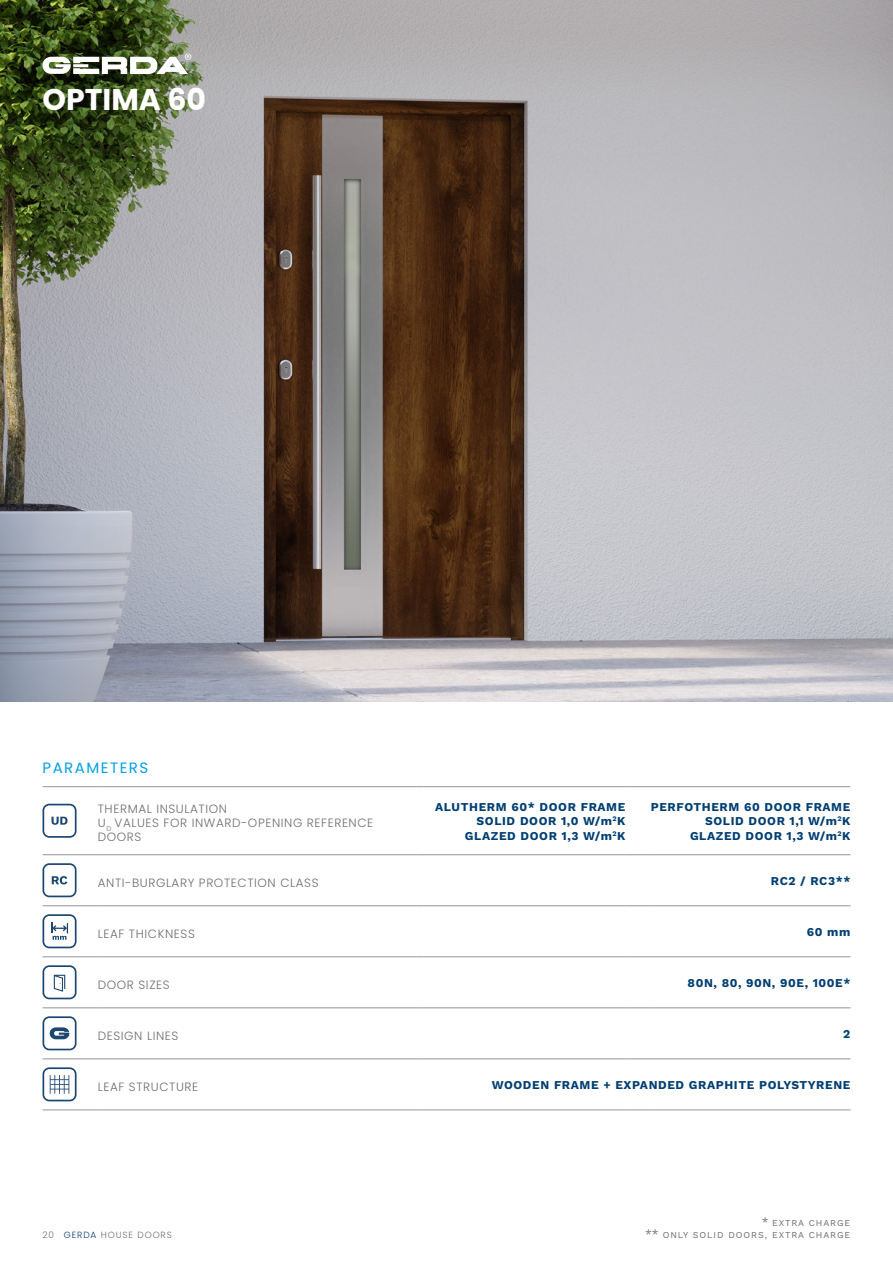
<style>
.page{position:relative;width:893px;height:1263px;background:#fff}
.page>*{position:absolute;margin:0;border:0;box-sizing:border-box;transform-origin:0 0}
.t1{font:700 30px "Poppins";color:#fff}
.t2{font:15px "Poppins";letter-spacing:.1em;color:#00a2e4}
.t3{font:700 12px/14.4px "Work Sans";letter-spacing:.05em;color:#003e72;text-align:right}
.t4{font:300 12px/14.4px "Poppins";letter-spacing:.05em;color:#6c6d70}
.t5{font:9px/12px "Work Sans";letter-spacing:.1em;color:#6c6d70;text-align:right}
.t6{font:300 9px "Poppins";letter-spacing:.1em;color:#6c6d70}
.s1{color:#003e72}
.s2{font-size:12px}
</style>
<div class="page">
<hr style="left:43px;top:786px;width:55px;height:1px;background:#939598">
<hr style="left:43px;top:854px;width:55px;height:1px;background:#939598">
<hr style="left:43px;top:905px;width:55px;height:1px;background:#939598">
<hr style="left:43px;top:1058px;width:55px;height:1px;background:#939598">
<hr style="left:43px;top:1110px;width:55px;height:1px;background:#939598">
<hr style="left:98px;top:786px;width:319px;height:1px;background:#939598">
<hr style="left:98px;top:854px;width:319px;height:1px;background:#939598">
<hr style="left:98px;top:905px;width:319px;height:1px;background:#939598">
<hr style="left:98px;top:1058px;width:319px;height:1px;background:#939598">
<hr style="left:98px;top:1110px;width:319px;height:1px;background:#939598">
<hr style="left:417px;top:905px;width:208px;height:1px;background:#939598">
<svg style="left:625px;top:905px;width:25px;height:1px"></svg>
<hr style="left:650px;top:905px;width:200px;height:1px;background:#939598">
<hr style="left:417px;top:1058px;width:208px;height:1px;background:#939598">
<svg style="left:625px;top:1058px;width:25px;height:1px"></svg>
<hr style="left:650px;top:1058px;width:200px;height:1px;background:#939598">
<hr style="left:417px;top:1110px;width:208px;height:1px;background:#939598">
<svg style="left:625px;top:1110px;width:25px;height:1px"></svg>
<hr style="left:650px;top:1110px;width:200px;height:1px;background:#939598">
<hr style="left:43px;top:956px;width:55px;height:1px;background:#939598">
<hr style="left:43px;top:1007px;width:55px;height:1px;background:#939598">
<hr style="left:98px;top:956px;width:319px;height:1px;background:#939598">
<hr style="left:98px;top:1007px;width:319px;height:1px;background:#939598">
<hr style="left:417px;top:956px;width:208px;height:1px;background:#939598">
<svg style="left:625px;top:956px;width:25px;height:1px"></svg>
<hr style="left:650px;top:956px;width:200px;height:1px;background:#939598">
<hr style="left:417px;top:786px;width:208px;height:1px;background:#939598">
<svg style="left:625px;top:786px;width:25px;height:1px"></svg>
<hr style="left:650px;top:786px;width:200px;height:1px;background:#939598">
<hr style="left:417px;top:854px;width:208px;height:1px;background:#939598">
<svg style="left:625px;top:854px;width:25px;height:1px"></svg>
<hr style="left:650px;top:854px;width:200px;height:1px;background:#939598">
<hr style="left:417px;top:1007px;width:208px;height:1px;background:#939598">
<svg style="left:625px;top:1007px;width:25px;height:1px"></svg>
<hr style="left:650px;top:1007px;width:200px;height:1px;background:#939598">
<svg style="left:43px;top:804px;width:34px;height:34px"></svg>
<svg style="left:43px;top:863px;width:34px;height:34px"></svg>
<svg style="left:43px;top:914px;width:34px;height:34px"></svg>
<svg style="left:43px;top:965px;width:34px;height:34px"></svg>
<svg style="left:43px;top:1016px;width:34px;height:34px"></svg>
<svg style="left:43px;top:1067px;width:34px;height:34px"></svg>
<img style="left:0;top:0;width:893px;height:702px">
<svg style="left:43px;top:54px;width:148px;height:20px"></svg>
<p class="t1" style="left:43px;top:82px;width:165px">OPTIMA 60</p>
<p class="t2" style="left:43px;top:759px;width:107px">PARAMETERS</p>
<p class="t4" style="left:98px;top:801px;width:131px">THERMAL INSULATION</p>
<p class="t4" style="left:98px;top:816px;width:277px">U<sub>D</sub> VALUES FOR INWARD-OPENING REFERENCE<br>DOORS</p>
<p class="t3" style="left:435px;top:800px;width:192px">ALUTHERM 60* DOOR FRAME</p>
<p class="t3" style="left:477px;top:815px;width:150px">SOLID DOOR 1,0 W/m<sup>2</sup>K</p>
<p class="t3" style="left:465px;top:829px;width:162px">GLAZED DOOR 1,3 W/m<sup>2</sup>K</p>
<p class="t3" style="left:651px;top:800px;width:201px">PERFOTHERM 60 DOOR FRAME<br>SOLID DOOR 1,1 W/m<sup>2</sup>K</p>
<p class="t3" style="left:690px;top:829px;width:162px">GLAZED DOOR 1,3 W/m<sup>2</sup>K</p>
<p class="t4" style="left:98px;top:875px;width:222px">ANTI-BURGLARY PROTECTION CLASS</p>
<p class="t3" style="left:771px;top:874px;width:81px">RC2 / RC3**</p>
<p class="t4" style="left:98px;top:926px;width:99px">LEAF THICKNESS</p>
<p class="t3" style="left:807px;top:925px;width:45px">60 mm</p>
<p class="t4" style="left:98px;top:977px;width:73px">DOOR SIZES</p>
<p class="t3" style="left:688px;top:976px;width:164px">80N, 80, 90N, 90E, 100E*</p>
<p class="t4" style="left:98px;top:1028px;width:82px">DESIGN LINES</p>
<p class="t3" style="left:843px;top:1027px;width:9px">2</p>
<p class="t4" style="left:98px;top:1079px;width:102px">LEAF STRUCTURE</p>
<p class="t3" style="left:492px;top:1078px;width:360px">WOODEN FRAME + EXPANDED GRAPHITE POLYSTYRENE</p>
<p class="t6" style="left:43px;top:1230px;width:131px">20 <span class="s1">GERDA</span> HOUSE DOORS</p>
<p class="t5" style="left:645px;top:1218px;width:207px"><span class="s2">*</span> EXTRA CHARGE<br><span class="s2">**</span> ONLY SOLID DOORS, EXTRA CHARGE</p>
</div>
